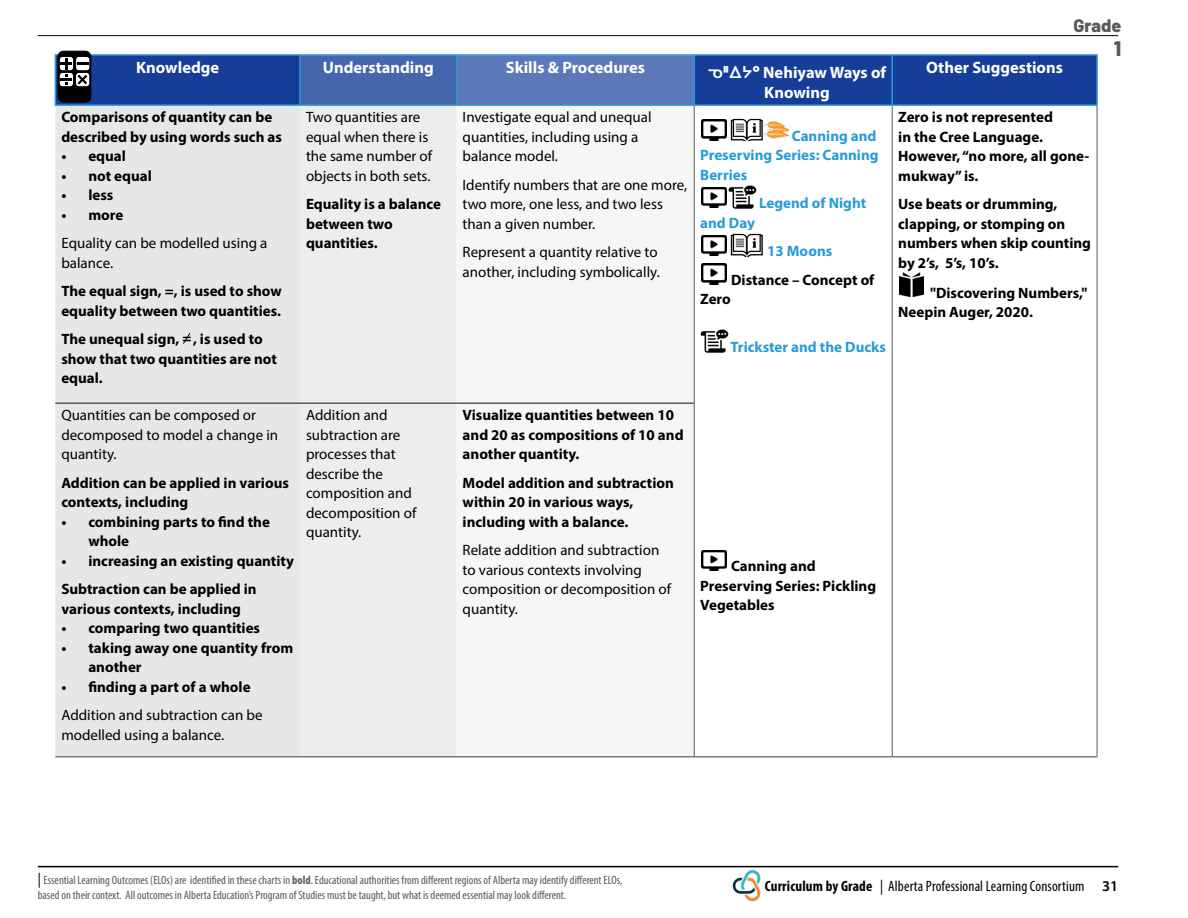
<style>
.page{position:relative;width:1188px;height:918px;background:#fff}
.page>*{position:absolute;margin:0;border:0;box-sizing:border-box;transform-origin:0 0}
.t1{font:800 21px "Barlow";color:#58595b}
.t2{font:800 18px "Barlow";color:#58595b}
.t3{font:700 16.5px/19.5px "Myriad Pro";color:#fff;text-align:center}
.t4{font:700 15px/19.5px "Myriad Pro";color:#000}
.t5{font:15px/19.5px "Myriad Pro";color:#000}
.t6{font:700 15px/19.5px "Myriad Pro";color:#289bd7}
.t7{font:condensed 15px "Myriad Pro";letter-spacing:.01em;color:#000}
.t8{font:condensed 12px/15px "Myriad Pro";color:#58595b}
.s1{font-family:"BC Sans"}
.s2{font-size:15px;color:#000}
.s3{font-weight:700}
.s4{font-weight:600;font-stretch:normal}
</style>
<div class="page">
<hr style="left:38px;top:866px;width:1080px;height:1px;background:#000">
<hr style="left:38px;top:35px;width:1080px;height:1px;background:#000">
<img style="left:728px;top:867px;width:38px;height:35px">
<div style="left:56px;top:56px;width:1040px;height:48px;background:#163e99"></div>
<div style="left:300px;top:55px;width:157px;height:50px;background:#4565ad"></div>
<div style="left:457px;top:55px;width:237px;height:50px;background:#5c78b8"></div>
<div style="left:55px;top:106px;width:245px;height:650px;background:#e6e7e8"></div>
<div style="left:300px;top:106px;width:157px;height:650px;background:#ededee"></div>
<svg style="left:693px;top:106px;width:1px;height:650px"></svg>
<svg style="left:701px;top:106px;width:396px;height:650px"></svg>
<hr style="left:55px;top:54px;width:245px;height:2px;background:#53afdf">
<hr style="left:300px;top:54px;width:157px;height:2px;background:#53afdf">
<hr style="left:457px;top:54px;width:237px;height:2px;background:#53afdf">
<hr style="left:55px;top:55px;width:1px;height:49px;background:#289bd7">
<hr style="left:299px;top:55px;width:2px;height:49px;background:#289bd7">
<hr style="left:456px;top:55px;width:1px;height:49px;background:#289bd7">
<hr style="left:55px;top:104px;width:245px;height:2px;background:#289bd7">
<hr style="left:300px;top:104px;width:157px;height:2px;background:#289bd7">
<hr style="left:457px;top:104px;width:237px;height:2px;background:#289bd7">
<hr style="left:694px;top:106px;width:1px;height:297px;background:#58595b">
<hr style="left:1097px;top:106px;width:1px;height:297px;background:#58595b">
<hr style="left:694px;top:403px;width:1px;height:353px;background:#58595b">
<hr style="left:1097px;top:403px;width:1px;height:353px;background:#58595b">
<hr style="left:694px;top:54px;width:198px;height:2px;background:#53afdf">
<hr style="left:892px;top:54px;width:206px;height:2px;background:#53afdf">
<hr style="left:693px;top:55px;width:2px;height:49px;background:#289bd7">
<hr style="left:1096px;top:55px;width:2px;height:49px;background:#289bd7">
<hr style="left:694px;top:104px;width:198px;height:2px;background:#289bd7">
<hr style="left:892px;top:104px;width:206px;height:2px;background:#289bd7">
<hr style="left:694px;top:756px;width:198px;height:2px;background:#797a7d">
<hr style="left:892px;top:756px;width:205px;height:2px;background:#797a7d">
<hr style="left:55px;top:756px;width:245px;height:2px;background:#797a7d">
<hr style="left:300px;top:756px;width:157px;height:2px;background:#797a7d">
<hr style="left:457px;top:756px;width:237px;height:2px;background:#797a7d">
<hr style="left:892px;top:106px;width:1px;height:297px;background:#58595b">
<hr style="left:892px;top:403px;width:1px;height:353px;background:#58595b">
<hr style="left:891px;top:55px;width:2px;height:49px;background:#289bd7">
<hr style="left:55px;top:402px;width:245px;height:2px;background:#58595b">
<hr style="left:300px;top:402px;width:157px;height:2px;background:#58595b">
<hr style="left:457px;top:402px;width:237px;height:2px;background:#58595b">
<svg style="left:182px;top:332px;width:9px;height:13px"></svg>
<img style="left:702px;top:120px;width:25px;height:20px">
<img style="left:728px;top:115px;width:61px;height:26px">
<img style="left:702px;top:186px;width:54px;height:22px">
<img style="left:702px;top:235px;width:25px;height:21px">
<img style="left:728px;top:230px;width:36px;height:26px">
<img style="left:702px;top:264px;width:25px;height:20px">
<img style="left:700px;top:330px;width:28px;height:22px">
<img style="left:702px;top:550px;width:25px;height:21px">
<img style="left:899px;top:272px;width:24px;height:24px">
<div style="left:58px;top:51px;width:33px;height:51px;background:#000;border-radius:6px"></div>
<div style="left:58px;top:51px;width:33px;height:51px;border:1px solid #000;border-radius:6px"></div>
<svg style="left:60px;top:57px;width:13px;height:13px"></svg>
<svg style="left:76px;top:57px;width:13px;height:13px"></svg>
<svg style="left:60px;top:73px;width:13px;height:13px"></svg>
<div style="left:76px;top:73px;width:13px;height:13px;background:#fff;border-radius:3px"></div>
<svg style="left:61px;top:58px;width:27px;height:27px"></svg>
<p class="t2" style="left:1073px;top:12px;width:49px">Grade</p>
<h1 class="t1" style="left:1114px;top:33px;width:9px">1</h1>
<p class="t3" style="left:136px;top:57px;width:85px">Knowledge</p>
<p class="t3" style="left:323px;top:57px;width:113px">Understanding</p>
<p class="t3" style="left:506px;top:57px;width:141px">Skills &amp; Procedures</p>
<p class="t3" style="left:708px;top:63px;width:180px"><span class="s1">ᓀᐦᐃᔭᐤ</span> Nehiyaw Ways of<br>Knowing</p>
<p class="t3" style="left:926px;top:57px;width:138px">Other Suggestions</p>
<p class="t4" style="left:61px;top:107px;width:222px">Comparisons of quantity can be described by using words such as</p>
<p class="t4" style="left:61px;top:146px;width:66px">• equal</p>
<p class="t4" style="left:61px;top:166px;width:92px">• not equal</p>
<p class="t4" style="left:61px;top:185px;width:54px">• less</p>
<p class="t4" style="left:61px;top:205px;width:64px">• more</p>
<p class="t5" style="left:61px;top:233px;width:208px">Equality can be modelled using a balance.</p>
<p class="t4" style="left:61px;top:281px;width:222px">The equal sign, =, is used to show equality between two quantities.</p>
<p class="t4" style="left:61px;top:329px;width:217px">The unequal sign, =, is used to show that two quantities are not equal.</p>
<p class="t5" style="left:463px;top:107px;width:190px">Investigate equal and unequal quantities, including using a balance model.</p>
<p class="t5" style="left:463px;top:175px;width:226px">Identify numbers that are one more, two more, one less, and two less than a given number.</p>
<p class="t5" style="left:463px;top:242px;width:199px">Represent a quantity relative to another, including symbolically.</p>
<p class="t4" style="left:898px;top:107px;width:193px">Zero is not represented<br>in the Cree Language.<br>However, “no more, all gone&shy;mukway” is.</p>
<p class="t4" style="left:898px;top:194px;width:194px">Use beats or drumming, clapping, or stomping on numbers when skip counting by 2’s, 5’s, 10’s.</p>
<p class="t4" style="left:898px;top:283px;width:191px;text-indent:32px">"Discovering Numbers,"<br>Neepin Auger, 2020.</p>
<p class="t5" style="left:306px;top:107px;width:128px">Two quantities are equal when there is the same number of objects in both sets.</p>
<p class="t4" style="left:306px;top:194px;width:137px">Equality is a balance between two quantities.</p>
<p class="t6" style="left:700px;top:125px;width:180px;text-indent:92px">Canning and<br>Preserving Series: Canning<br>Berries</p>
<p class="t6" style="left:759px;top:193px;width:109px">Legend of Night</p>
<p class="t6" style="left:700px;top:212px;width:56px">and Day</p>
<p class="t6" style="left:767px;top:241px;width:67px">13 Moons</p>
<p class="t4" style="left:731px;top:269px;width:145px">Distance – Concept of</p>
<p class="t4" style="left:700px;top:289px;width:32px">Zero</p>
<p class="t6" style="left:731px;top:337px;width:157px">Trickster and the Ducks</p>
<p class="t5" style="left:61px;top:405px;width:218px">Quantities can be composed or decomposed to model a change in quantity.</p>
<p class="t4" style="left:61px;top:473px;width:229px">Addition can be applied in various contexts, including</p>
<p class="t4" style="left:88px;top:512px;width:183px;text-indent:-27px">• combining parts to find the whole</p>
<p class="t4" style="left:61px;top:546px;width:234px;line-height:28.5px">• increasing an existing quantity<br>Subtraction can be applied in</p>
<p class="t4" style="left:61px;top:599px;width:181px">various contexts, including</p>
<p class="t4" style="left:61px;top:618px;width:200px">• comparing two quantities</p>
<p class="t4" style="left:88px;top:638px;width:207px;text-indent:-27px">• taking away one quantity from another</p>
<p class="t4" style="left:61px;top:677px;width:191px">• finding a part of a whole</p>
<p class="t5" style="left:61px;top:705px;width:203px">Addition and subtraction can be modelled using a balance.</p>
<p class="t5" style="left:306px;top:405px;width:112px">Addition and subtraction are processes that describe the composition and decomposition of quantity.</p>
<p class="t4" style="left:463px;top:405px;width:222px">Visualize quantities between 10 and 20 as compositions of 10 and another quantity.</p>
<p class="t4" style="left:463px;top:473px;width:213px">Model addition and subtraction within 20 in various ways, including with a balance.</p>
<p class="t5" style="left:463px;top:540px;width:210px">Relate addition and subtraction to various contexts involving composition or decomposition of quantity.</p>
<p class="t4" style="left:700px;top:556px;width:177px;text-indent:31px">Canning and<br>Preserving Series: Pickling<br>Vegetables</p>
<p class="t8" style="left:38px;top:872px;width:586px"><span class="s2">|</span> Essential Learning Outcomes (ELOs) are identified in these charts in <span class="s3">bold</span>. Educational authorities from different regions of Alberta may identify different ELOs, based on their context. All outcomes in Alberta Education’s Program of Studies must be taught, but what is deemed essential may look different.</p>
<p class="t7" style="left:765px;top:877px;width:355px"><span class="s3">Curriculum by Grade</span> | Alberta Professional Learning Consortium <span class="s4">31</span></p>
</div>
